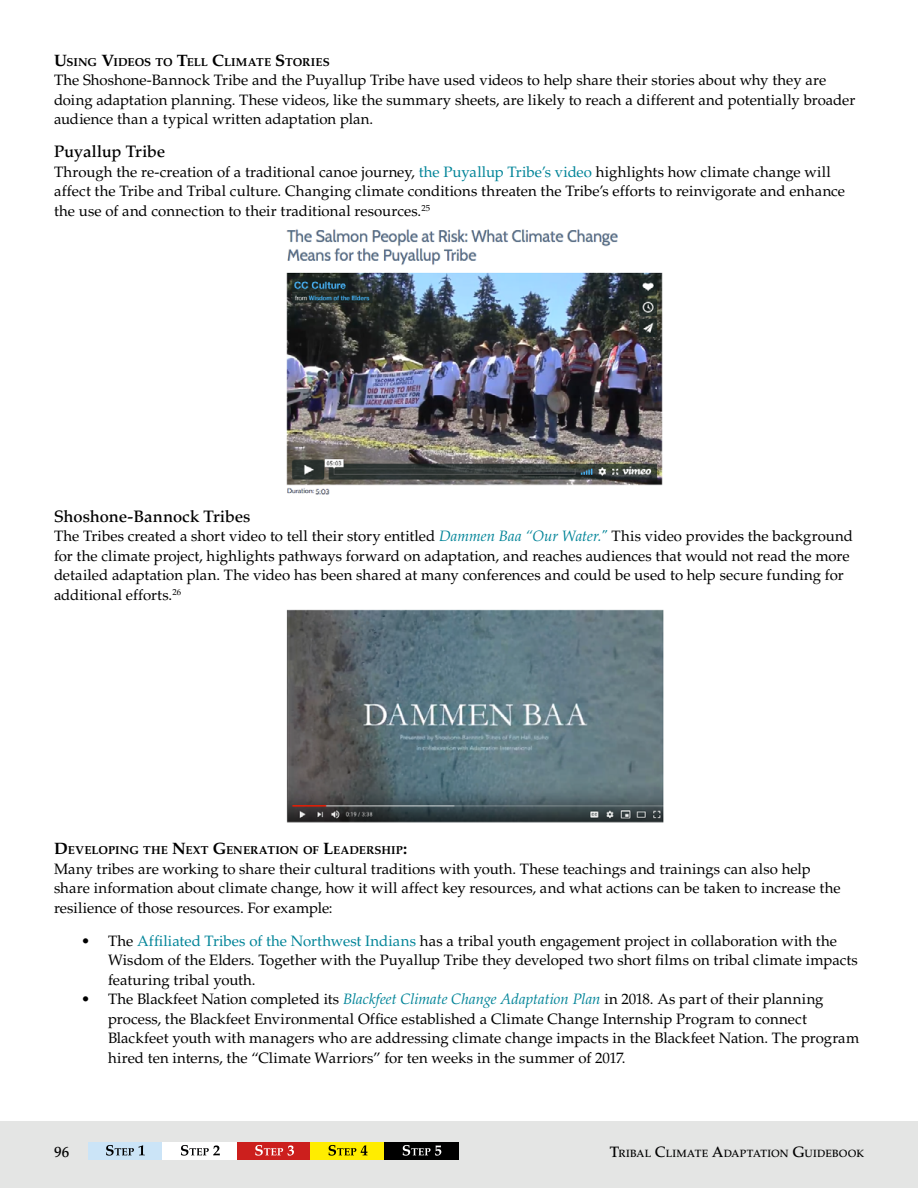
<style>
.page{position:relative;width:918px;height:1188px;background:#fff}
.page>*{position:absolute;margin:0;border:0;box-sizing:border-box;transform-origin:0 0}
.Heading_5{font:500 16.5px "Palatino LT Std";letter-spacing:-.005em;color:#000}
.copy{font:15px/19.5px "Palatino LT Std";letter-spacing:.015em;color:#000}
.t1{font:500 15px "Palatino LT Std";color:#000}
.Heading_4{font:700 11.55px "Palatino LT Std";letter-spacing:.01em;color:#000}
.t2{font:500 10.5px "Palatino LT Std";letter-spacing:.015em;color:#000}
.s1{font-size:16.5px}
.s2{color:#008498}
.s3{font-style:italic;color:#008498}
.s4{font-size:15px}
</style>
<div class="page">
<div style="left:0;top:1121px;width:918px;height:67px;background:#e4e5e4"></div>
<img style="left:286px;top:229px;width:377px;height:266px">
<img style="left:286px;top:609px;width:378px;height:214px">
<div style="left:88px;top:1142px;width:74px;height:18px;background:#cbe4f7"></div>
<div style="left:237px;top:1142px;width:74px;height:18px;background:#cc1f1d"></div>
<div style="left:311px;top:1142px;width:74px;height:18px;background:#ffed00"></div>
<div style="left:385px;top:1142px;width:74px;height:18px;background:#000"></div>
<svg style="left:106px;top:1145px;width:39px;height:11px"></svg>
<div style="left:162px;top:1142px;width:75px;height:18px;background:#fff"></div>
<svg style="left:181px;top:1145px;width:39px;height:11px"></svg>
<svg style="left:255px;top:1145px;width:39px;height:11px"></svg>
<svg style="left:329px;top:1145px;width:38px;height:11px"></svg>
<svg style="left:403px;top:1145px;width:38px;height:11px"></svg>
<p class="Heading_4" style="left:54px;top:55px;width:276px"><span class="s1">U</span>SING <span class="s1">V</span>IDEOS TO <span class="s1">T</span>ELL <span class="s1">C</span>LIMATE <span class="s1">S</span>TORIES</p>
<p class="copy" style="left:54px;top:71px;width:803px">The Shoshone-Bannock Tribe and the Puyallup Tribe have used videos to help share their stories about why they are doing adaptation planning. These videos, like the summary sheets, are likely to reach a different and potentially broader audience than a typical written adaptation plan.</p>
<p class="Heading_5" style="left:54px;top:142px;width:113px">Puyallup Tribe</p>
<p class="copy" style="left:54px;top:162px;width:793px">Through the re-creation of a traditional canoe journey, <span class="s2">the Puyallup Tribe’s video</span> highlights how climate change will affect the Tribe and Tribal culture. Changing climate conditions threaten the Tribe’s efforts to reinvigorate and enhance the use of and connection to their traditional resources.<sup>25</sup></p>
<p class="Heading_5" style="left:54px;top:507px;width:198px">Shoshone-Bannock Tribes</p>
<p class="copy" style="left:54px;top:527px;width:800px">The Tribes created a short video to tell their story entitled <span class="s3">Dammen Baa “Our Water."</span> This video provides the background for the climate project, highlights pathways forward on adaptation, and reaches audiences that would not read the more detailed adaptation plan. The video has been shared at many conferences and could be used to help secure funding for additional efforts.<sup>26</sup></p>
<p class="Heading_4" style="left:54px;top:844px;width:355px"><span class="s1">D</span>EVELOPING THE <span class="s1">N</span>EXT <span class="s1">G</span>ENERATION OF <span class="s1">L</span>EADERSHIP<span class="s1">:</span></p>
<p class="copy" style="left:54px;top:859px;width:788px">Many tribes are working to share their cultural traditions with youth. These teachings and trainings can also help share information about climate change, how it will affect key resources, and what actions can be taken to increase the resilience of those resources. For example:</p>
<p class="copy" style="left:108px;top:931px;width:751px;text-indent:-27px">• The <span class="s2">Affiliated Tribes of the Northwest Indians</span> has a tribal youth engagement project in collaboration with the<br>Wisdom of the Elders. Together with the Puyallup Tribe they developed two short films on tribal climate impacts featuring tribal youth.</p>
<p class="copy" style="left:108px;top:990px;width:753px;text-indent:-27px">• The Blackfeet Nation completed its <span class="s3">Blackfeet Climate Change Adaptation Plan</span> in 2018. As part of their planning process, the Blackfeet Environmental Office established a Climate Change Internship Program to connect Blackfeet youth with managers who are addressing climate change impacts in the Blackfeet Nation. The program hired ten interns, the “Climate Warriors” for ten weeks in the summer of 2017.</p>
<p class="t1" style="left:54px;top:1143px;width:17px">96</p>
<p class="t2" style="left:610px;top:1147px;width:256px"><span class="s4">T</span>RIBAL <span class="s4">C</span>LIMATE <span class="s4">A</span>DAPTATION <span class="s4">G</span>UIDEBOOK</p>
</div>
